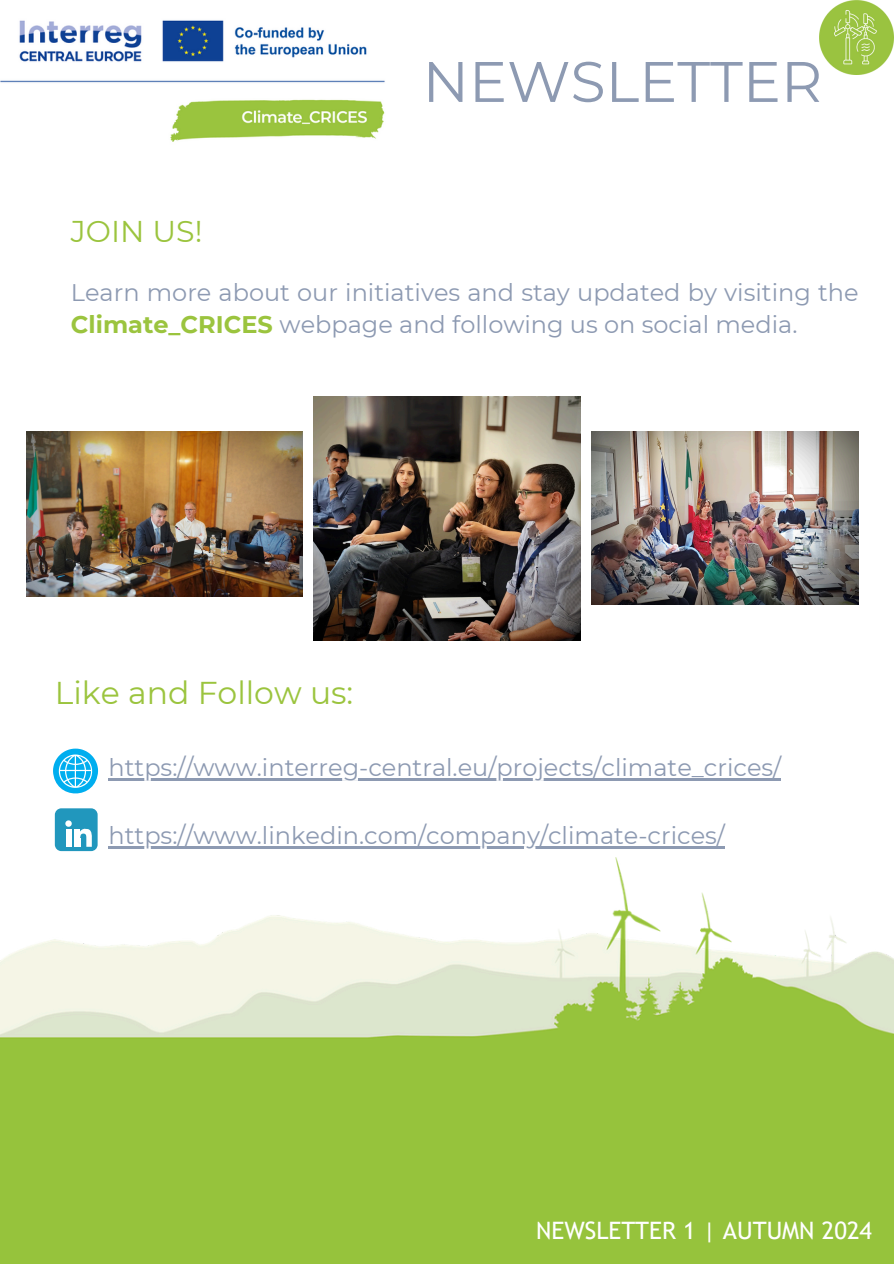
<style>
.page{position:relative;width:894px;height:1264px;background:#fff}
.page>*{position:absolute;margin:0;border:0;box-sizing:border-box;transform-origin:0 0}
.t1{font:57px "Montserrat";color:#8d9ab2}
.t2{font:31.5px "Montserrat";color:#9bc43e}
.t3{font:30px "Montserrat";color:#9bc43e}
.t4{font:24px/32.7px "Montserrat";color:#8d9ab2}
.t5{font:24px "Trebuchet MS";color:#fff}
.s1{font-weight:700;color:#9bc43e}
</style>
<div class="page">
<img style="left:0;top:20px;width:385px;height:122px">
<img style="left:819px;top:0;width:74px;height:74px">
<img style="left:0;top:857px;width:893px;height:406px">
<div style="left:55px;top:808px;width:43px;height:43px;background:#2197bd;border-radius:6px"></div>
<svg style="left:65px;top:820px;width:7px;height:6px"></svg>
<div style="left:66px;top:829px;width:5px;height:17px;background:#fff"></div>
<div style="left:75px;top:829px;width:5px;height:17px;background:#fff"></div>
<svg style="left:80px;top:828px;width:12px;height:18px"></svg>
<svg style="left:53px;top:748px;width:45px;height:46px"></svg>
<img style="left:591px;top:432px;width:267px;height:172px">
<img style="left:27px;top:432px;width:275px;height:164px">
<img style="left:313px;top:396px;width:267px;height:244px">
<hr style="left:108px;top:778px;width:673px;height:2px;background:#8d9ab2">
<hr style="left:108px;top:846px;width:616px;height:3px;background:#8d9ab2">
<h1 class="t3" style="left:71px;top:213px;width:133px">JOIN US!</h1>
<p class="t1" style="left:422px;top:47px;width:401px">NEWSLETTER</p>
<h2 class="t4" style="left:71px;top:276px;width:788px">Learn more about our initiatives and stay updated by visiting the<br><span class="s1">Climate_CRICES</span> webpage and following us on social media.</h2>
<p class="t2" style="left:55px;top:673px;width:300px">Like and Follow us:</p>
<p class="t4" style="left:108px;top:750px;width:674px">https://www.interreg-central.eu/projects/climate_crices/</p>
<p class="t4" style="left:108px;top:819px;width:617px">https://www.linkedin.com/company/climate-crices/</p>
<p class="t5" style="left:536px;top:1216px;width:337px">NEWSLETTER 1 | AUTUMN 2024</p>
</div>
